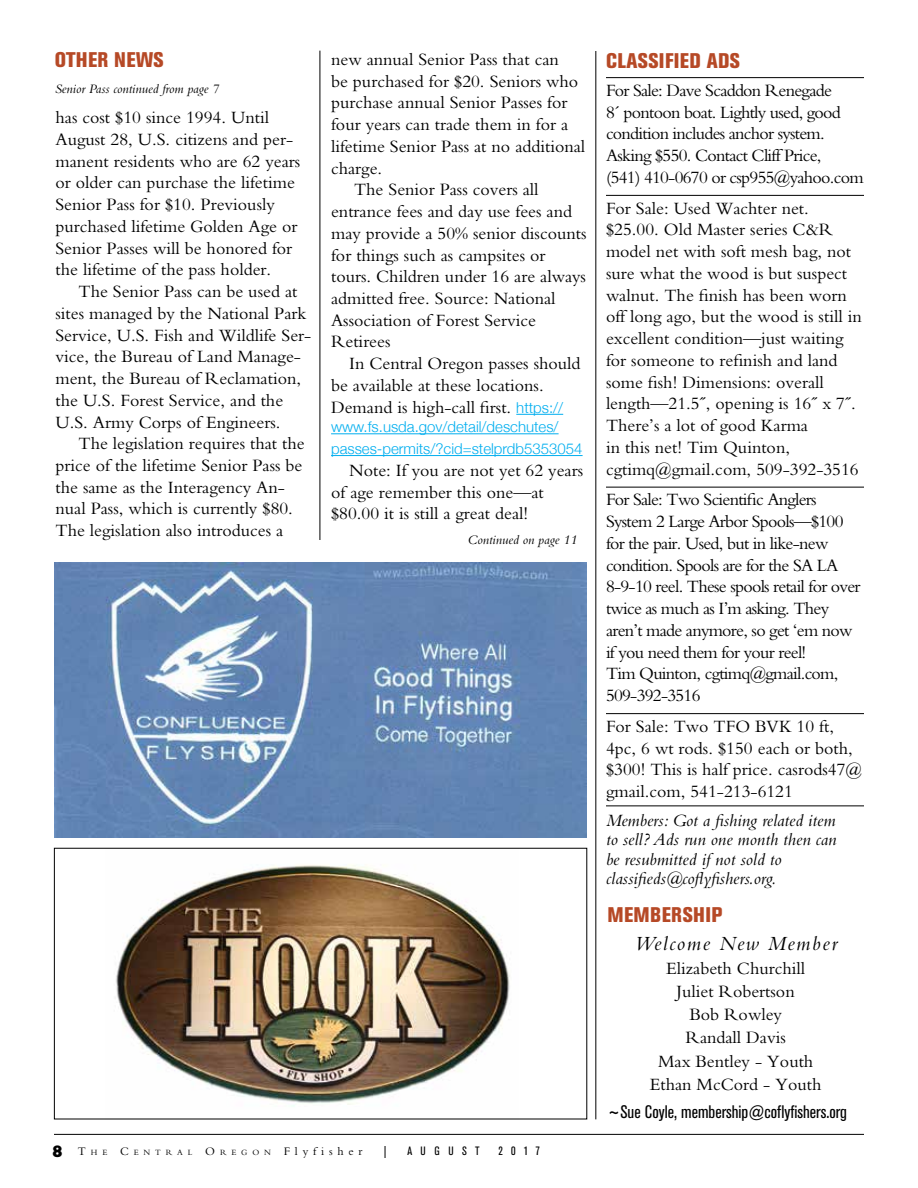
<style>
.page{position:relative;width:918px;height:1188px;background:#fff}
.page>*{position:absolute;margin:0;border:0;box-sizing:border-box;transform-origin:0 0}
.t1{font:800 condensed 21px "Akzidenz Grotesk BE";letter-spacing:.02em;color:#b64926}
.t2{font:italic 21px "Bembo";letter-spacing:.08em;color:#000}
.t3{font:18px/21.8px "Bembo";color:#000}
.t4{font:18px/21.8px "Bembo";letter-spacing:-.04em;color:#000}
.t5{font:italic 18px/19.5px "Bembo";color:#000}
.t6{font:condensed 18px "Akzidenz Grotesk BE";color:#000}
.t7{font:300 15px/21.8px "Helvetica Neue";color:#00aeef}
.t8{font:italic 13.5px "Bembo";color:#000}
.t9{font:condensed 12px "Akzidenz Grotesk BE";letter-spacing:.69em;color:#000}
.t10{font:8.4px "Bembo";letter-spacing:.57em;color:#000}
.s1{font-family:"Helvetica Neue";font-weight:300;font-size:15px;color:#00aeef}
.s2{font-family:"Gill Sans Extra Bold Display";font-size:16.5px}
.s3{font-size:12px}
</style>
<div class="page">
<hr style="left:54px;top:1134px;width:810px;height:1px;background:#000">
<hr style="left:595px;top:51px;width:1px;height:1068px;background:#000">
<img style="left:116px;top:865px;width:394px;height:242px">
<img style="left:54px;top:563px;width:533px;height:274px">
<hr style="left:606px;top:77px;width:258px;height:1px;background:#000">
<hr style="left:606px;top:195px;width:258px;height:1px;background:#000">
<hr style="left:606px;top:487px;width:258px;height:1px;background:#000">
<hr style="left:606px;top:713px;width:258px;height:1px;background:#000">
<hr style="left:606px;top:806px;width:258px;height:1px;background:#000">
<hr style="left:516px;top:414px;width:47px;height:1px;background:#00aeef">
<hr style="left:331px;top:433px;width:228px;height:1px;background:#00aeef">
<hr style="left:331px;top:455px;width:252px;height:1px;background:#00aeef">
<hr style="left:320px;top:51px;width:1px;height:489px;background:#000">
<p class="t1" style="left:55px;top:47px;width:110px">OTHER NEWS</p>
<p class="t8" style="left:55px;top:81px;width:166px">Senior Pass continued from page 7</p>
<p class="t3" style="left:56px;top:106px;width:246px">has cost $10 since 1994. Until<br>August 28, U.S. citizens and per&shy;manent residents who are 62 years or older can purchase the lifetime<br>Senior Pass for $10. Previously purchased lifetime Golden Age or<br>Senior Passes will be honored for the lifetime of the pass holder.</p>
<p class="t3" style="left:56px;top:280px;width:257px;text-indent:23px">The Senior Pass can be used at sites managed by the National Park<br>Service, U.S. Fish and Wildlife Ser&shy;vice, the Bureau of Land Manage&shy;ment, the Bureau of Reclamation, the U.S. Forest Service, and the<br>U.S. Army Corps of Engineers.</p>
<p class="t3" style="left:56px;top:432px;width:251px;text-indent:23px">The legislation requires that the price of the lifetime Senior Pass be the same as the Interagency An&shy;nual Pass, which is currently $80.<br>The legislation also introduces a</p>
<p class="t3" style="left:331px;top:48px;width:229px">new annual Senior Pass that can</p>
<p class="t3" style="left:331px;top:70px;width:249px">be purchased for $20. Seniors who</p>
<p class="t3" style="left:331px;top:91px;width:238px">purchase annual Senior Passes for</p>
<p class="t3" style="left:331px;top:113px;width:239px">four years can trade them in for a</p>
<p class="t3" style="left:331px;top:135px;width:256px">lifetime Senior Pass at no additional</p>
<p class="t3" style="left:331px;top:157px;width:53px">charge.</p>
<p class="t3" style="left:354px;top:178px;width:186px">The Senior Pass covers all</p>
<p class="t3" style="left:331px;top:200px;width:243px">entrance fees and day use fees and</p>
<p class="t3" style="left:331px;top:222px;width:257px">may provide a 50% senior discounts</p>
<p class="t3" style="left:331px;top:244px;width:216px">for things such as campsites or</p>
<p class="t3" style="left:331px;top:265px;width:256px">tours. Children under 16 are always</p>
<p class="t3" style="left:331px;top:287px;width:226px">admitted free. Source: National</p>
<p class="t3" style="left:331px;top:309px;width:206px">Association of Forest Service</p>
<p class="t3" style="left:331px;top:331px;width:61px">Retirees</p>
<p class="t3" style="left:349px;top:352px;width:233px">In Central Oregon passes should</p>
<p class="t3" style="left:331px;top:374px;width:214px">be available at these locations.</p>
<p class="t3" style="left:331px;top:396px;width:234px">Demand is high-call first. <span class="s1">https://</span></p>
<p class="t7" style="left:331px;top:415px;width:253px">www.fs.usda.gov/detail/deschutes/ passes-permits/?cid=stelprdb5353054</p>
<p class="t3" style="left:331px;top:459px;width:254px;text-indent:18px">Note: If you are not yet 62 years of age remember this one—at $80.00 it is still a great deal!</p>
<p class="t8" style="left:468px;top:532px;width:111px">Continued on page 11</p>
<p class="t10" style="left:52px;top:1148px;width:312px"><span class="s2">8</span> <span class="s3">T</span>HE <span class="s3">C</span>ENTRAL <span class="s3">O</span>REGON <span class="s3">Flyfisher</span></p>
<p class="t9" style="left:384px;top:1145px;width:4px">|</p>
<p class="t9" style="left:407px;top:1145px;width:74px">AUGUST</p>
<p class="t9" style="left:499px;top:1145px;width:43px">2017</p>
<p class="t1" style="left:606px;top:49px;width:135px">CLASSIFIED ADS</p>
<p class="t4" style="left:606px;top:79px;width:259px">For Sale: Dave Scaddon Renegade<br>8´ pontoon boat. Lightly used, good condition includes anchor system.<br>Asking $550. Contact Cliff Price,<br>(541) 410-0670 or csp955@yahoo.com</p>
<p class="t3" style="left:606px;top:197px;width:257px">For Sale: Used Wachter net. $25.00. Old Master series C&amp;R model net with soft mesh bag, not sure what the wood is but suspect walnut. The finish has been worn off long ago, but the wood is still in excellent condition—just waiting for someone to refinish and land some fish! Dimensions: overall length—21.5˝, opening is 16˝ x 7˝.<br>There’s a lot of good Karma<br>in this net! Tim Quinton, cgtimq@gmail.com, 509-392-3516</p>
<p class="t4" style="left:606px;top:489px;width:256px">For Sale: Two Scientific Anglers<br>System 2 Large Arbor Spools—$100 for the pair. Used, but in like-new condition. Spools are for the SA LA<br>8-9-10 reel. These spools retail for over twice as much as I’m asking. They aren’t made anymore, so get ‘em now if you need them for your reel!<br>Tim Quinton, cgtimq@gmail.com,<br>509-392-3516</p>
<p class="t3" style="left:606px;top:715px;width:258px">For Sale: Two TFO BVK 10 ft,<br>4pc, 6 wt rods. $150 each or both, $300! This is half price. casrods47@ gmail.com, 541-213-6121</p>
<p class="t5" style="left:606px;top:810px;width:232px">Members: Got a fishing related item to sell? Ads run one month then can be resubmitted if not sold to classifieds@coflyfishers.org.</p>
<p class="t1" style="left:607px;top:903px;width:117px">MEMBERSHIP</p>
<p class="t2" style="left:634px;top:932px;width:204px">Welcome New Member</p>
<p class="t3" style="left:650px;top:956px;width:173px;line-height:23.2px;text-align:center">Elizabeth Churchill<br>Juliet Robertson<br>Bob Rowley<br>Randall Davis<br>Max Bentley - Youth<br>Ethan McCord - Youth</p>
<p class="t6" style="left:607px;top:1101px;width:241px">~Sue Coyle, membership@coflyfishers.org</p>
</div>
